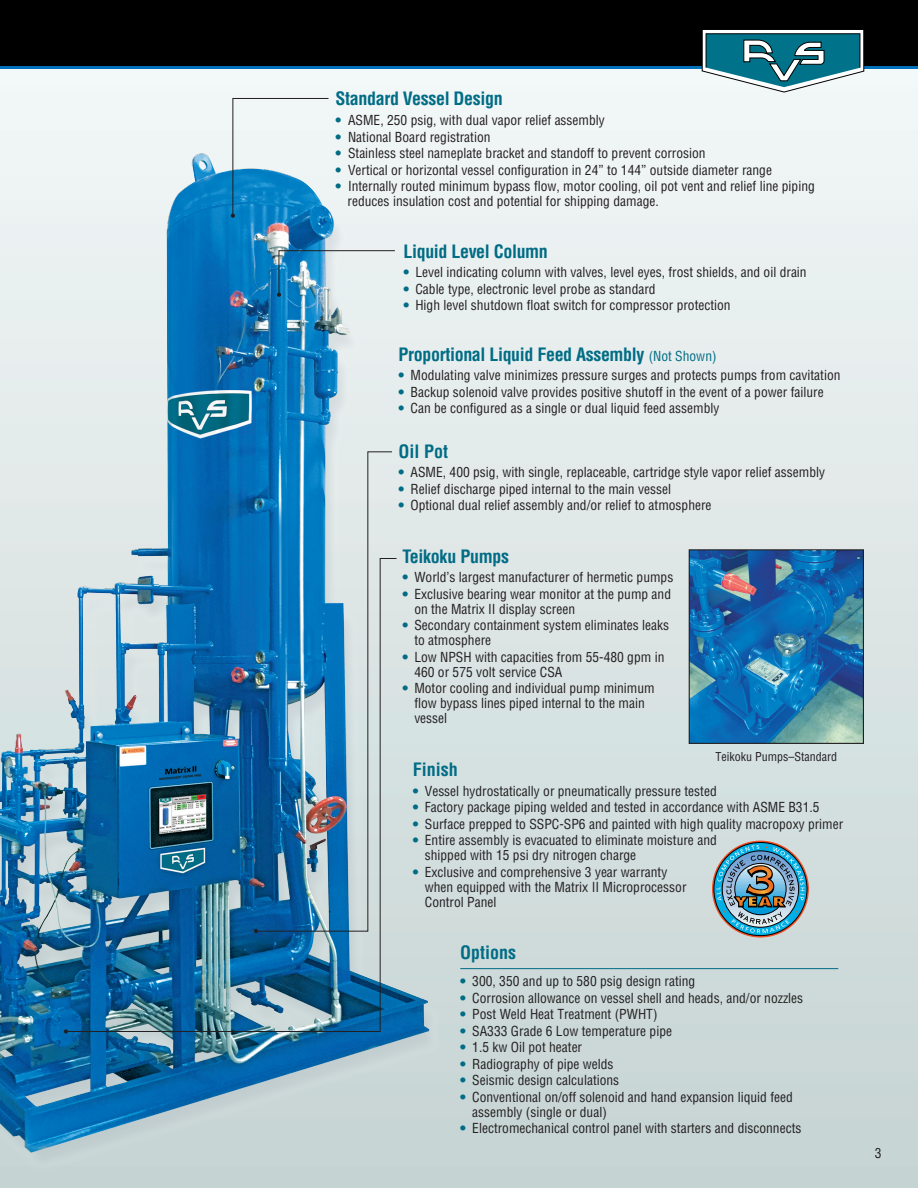
<style>
.page{position:relative;width:918px;height:1188px;background:#fff}
.page>*{position:absolute;margin:0;border:0;box-sizing:border-box;transform-origin:0 0}
.t1{font:700 condensed 18px "Helvetica";letter-spacing:-.02em;color:#006c85}
.t2{font:700 condensed 18px "Helvetica";color:#006c85}
.t3{font:condensed 13.5px/15px "Helvetica";color:#231f20}
.t4{font:condensed 12px "Helvetica";color:#231f20}
.s1{font-weight:900;color:#006c85}
.s2{font-weight:400;font-size:13.5px}
</style>
<div class="page">
<div style="left:0;top:68px;width:918px;height:1120px;background:linear-gradient(to bottom,#f3f7f7,#c5d3d2)"></div>
<img style="left:0;top:93px;width:529px;height:1078px">
<div style="left:0;top:0;width:918px;height:68px;background:#000"></div>
<hr style="left:460px;top:968px;width:378px;height:1px;background:#006c85">
<hr style="left:0;top:66px;width:918px;height:3px;background:#0072bc">
<img style="left:691px;top:551px;width:171px;height:191px">
<div style="left:689px;top:549px;width:175px;height:195px;border:1px solid #231f20"></div>
<svg style="left:702px;top:30px;width:162px;height:62px"></svg>
<img style="left:712px;top:841px;width:97px;height:97px">
<svg style="left:255px;top:451px;width:138px;height:107px;background:#77b2d3"></svg>
<svg style="left:231px;top:98px;width:98px;height:120px"></svg>
<img style="left:65px;top:558px;width:332px;height:474px">
<svg style="left:64px;top:1029px;width:4px;height:5px"></svg>
<svg style="left:277px;top:250px;width:119px;height:47px;background:#a1c7da"></svg>
<h1 class="t1" style="left:336px;top:89px;width:169px">Standard Vessel Design</h1>
<p class="t3" style="left:336px;top:113px;width:271px"><span class="s1">•</span> ASME, 250 psig, with dual vapor relief assembly</p>
<p class="t3" style="left:336px;top:129px;width:156px"><span class="s1">•</span> National Board registration</p>
<p class="t3" style="left:336px;top:146px;width:372px"><span class="s1">•</span> Stainless steel nameplate bracket and standoff to prevent corrosion</p>
<p class="t3" style="left:336px;top:162px;width:438px"><span class="s1">•</span> Vertical or horizontal vessel configuration in 24” to 144” outside diameter range</p>
<p class="t3" style="left:348px;top:179px;width:469px;text-indent:-12px"><span class="s1">•</span> Internally routed minimum bypass flow, motor cooling, oil pot vent and relief line piping reduces insulation cost and potential for shipping damage.</p>
<h1 class="t1" style="left:403px;top:241px;width:146px">Liquid Level Column</h1>
<p class="t3" style="left:403px;top:265px;width:405px"><span class="s1">•</span> Level indicating column with valves, level eyes, frost shields, and oil drain</p>
<p class="t3" style="left:403px;top:281px;width:254px"><span class="s1">•</span> Cable type, electronic level probe as standard</p>
<p class="t3" style="left:403px;top:298px;width:329px"><span class="s1">•</span> High level shutdown float switch for compressor protection</p>
<h1 class="t1" style="left:399px;top:344px;width:320px">Proportional Liquid Feed Assembly <span class="s2">(Not Shown)</span></h1>
<p class="t3" style="left:399px;top:368px;width:443px"><span class="s1">•</span> Modulating valve minimizes pressure surges and protects pumps from cavitation</p>
<p class="t3" style="left:399px;top:384px;width:427px"><span class="s1">•</span> Backup solenoid valve provides positive shutoff in the event of a power failure</p>
<p class="t3" style="left:399px;top:401px;width:322px"><span class="s1">•</span> Can be configured as a single or dual liquid feed assembly</p>
<h1 class="t1" style="left:399px;top:441px;width:51px">Oil Pot</h1>
<p class="t3" style="left:399px;top:465px;width:428px"><span class="s1">•</span> ASME, 400 psig, with single, replaceable, cartridge style vapor relief assembly</p>
<p class="t3" style="left:399px;top:481px;width:274px"><span class="s1">•</span> Relief discharge piped internal to the main vessel</p>
<p class="t3" style="left:399px;top:498px;width:315px"><span class="s1">•</span> Optional dual relief assembly and/or relief to atmosphere</p>
<h1 class="t1" style="left:402px;top:546px;width:108px">Teikoku Pumps</h1>
<p class="t3" style="left:402px;top:570px;width:273px"><span class="s1">•</span> World’s largest manufacturer of hermetic pumps</p>
<p class="t3" style="left:414px;top:587px;width:258px;text-indent:-12px"><span class="s1">•</span> Exclusive bearing wear monitor at the pump and on the Matrix II display screen</p>
<p class="t3" style="left:414px;top:618px;width:256px;text-indent:-12px"><span class="s1">•</span> Secondary containment system eliminates leaks to atmosphere</p>
<p class="t3" style="left:414px;top:650px;width:252px;text-indent:-12px"><span class="s1">•</span> Low NPSH with capacities from 55-480 gpm in<br>460 or 575 volt service CSA</p>
<p class="t3" style="left:414px;top:681px;width:242px;text-indent:-12px"><span class="s1">•</span> Motor cooling and individual pump minimum flow bypass lines piped internal to the main vessel</p>
<p class="t4" style="left:716px;top:750px;width:123px">Teikoku Pumps–Standard</p>
<h1 class="t1" style="left:413px;top:760px;width:46px">Finish</h1>
<p class="t3" style="left:413px;top:784px;width:305px"><span class="s1">•</span> Vessel hydrostatically or pneumatically pressure tested</p>
<p class="t3" style="left:413px;top:800px;width:408px"><span class="s1">•</span> Factory package piping welded and tested in accordance with ASME B31.5</p>
<p class="t3" style="left:413px;top:817px;width:432px"><span class="s1">•</span> Surface prepped to SSPC-SP6 and painted with high quality macropoxy primer</p>
<p class="t3" style="left:425px;top:833px;width:294px;text-indent:-12px"><span class="s1">•</span> Entire assembly is evacuated to eliminate moisture and shipped with 15 psi dry nitrogen charge</p>
<p class="t3" style="left:425px;top:865px;width:263px;text-indent:-12px"><span class="s1">•</span> Exclusive and comprehensive 3 year warranty when equipped with the Matrix II Microprocessor<br>Control Panel</p>
<h1 class="t2" style="left:460px;top:943px;width:57px">Options</h1>
<p class="t3" style="left:460px;top:974px;width:237px"><span class="s1">•</span> 300, 350 and up to 580 psig design rating</p>
<p class="t3" style="left:460px;top:991px;width:344px"><span class="s1">•</span> Corrosion allowance on vessel shell and heads, and/or nozzles</p>
<p class="t3" style="left:460px;top:1007px;width:199px"><span class="s1">•</span> Post Weld Heat Treatment (PWHT)</p>
<p class="t3" style="left:460px;top:1024px;width:213px"><span class="s1">•</span> SA333 Grade 6 Low temperature pipe</p>
<p class="t3" style="left:460px;top:1040px;width:123px"><span class="s1">•</span> 1.5 kw Oil pot heater</p>
<p class="t3" style="left:460px;top:1057px;width:155px"><span class="s1">•</span> Radiography of pipe welds</p>
<p class="t3" style="left:460px;top:1073px;width:160px"><span class="s1">•</span> Seismic design calculations</p>
<p class="t3" style="left:472px;top:1090px;width:322px;text-indent:-12px"><span class="s1">•</span> Conventional on/off solenoid and hand expansion liquid feed assembly (single or dual)</p>
<p class="t3" style="left:460px;top:1121px;width:343px"><span class="s1">•</span> Electromechanical control panel with starters and disconnects</p>
<p class="t3" style="left:875px;top:1146px;width:8px">3</p>
</div>
